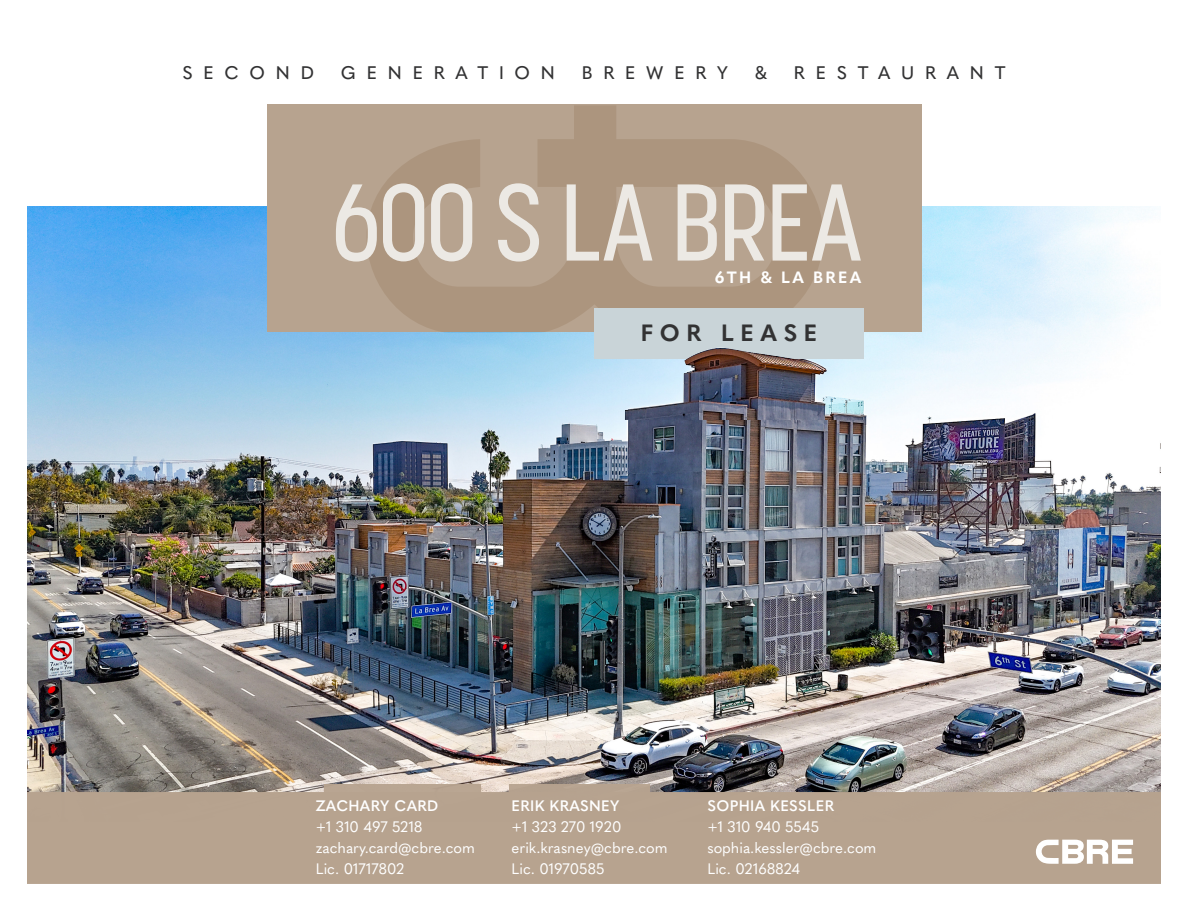
<style>
.page{position:relative;width:1188px;height:918px;background:#fff}
.page>*{position:absolute;margin:0;border:0;box-sizing:border-box;transform-origin:0 0}
.t1{font:600 536.25px "Mohave";color:#323233}
.t2{font:500 108px "Korolev Condensed";letter-spacing:-.03em;color:#ece9e4}
.t3{font:700 23.25px "Quasimoda";letter-spacing:.285em;color:#323233}
.t4{font:500 18px "Quasimoda";letter-spacing:.6em;color:#323233}
.t5{font:700 16.2px "Quasimoda";letter-spacing:.14em;color:#fff}
.t6{font:15px "Quasimoda";color:#fff}
.t7{font:600 15px "Quasimoda";letter-spacing:.025em;color:#fff}
.t8{font:15px "Quasimoda";letter-spacing:.02em;color:#fff}
</style>
<div class="page">
<img style="left:27px;top:206px;width:1134px;height:586px">
<div style="left:324px;top:784px;width:157px;height:25px;background:#b7a38f"></div>
<div style="left:509px;top:784px;width:141px;height:25px;background:#b7a38f"></div>
<div style="left:268px;top:104px;width:654px;height:228px;background:#b7a38f"></div>
<img style="left:550px;top:308px;width:337px;height:112px">
<div style="left:27px;top:792px;width:1134px;height:91px;background:#b7a38f"></div>
<p class="t4" style="left:182px;top:59px;width:133px">SECOND</p>
<p class="t4" style="left:341px;top:59px;width:216px">GENERATION</p>
<p class="t4" style="left:582px;top:59px;width:147px">BREWERY</p>
<p class="t4" style="left:755px;top:59px;width:14px">&amp;</p>
<p class="t4" style="left:794px;top:59px;width:213px">RESTAURANT</p>
<h1 class="t1" style="left:272px;top:366px;width:285px;rotate:-90deg">&amp;</h1>
<p class="t2" style="left:331px;top:159px;width:532px">600 S LA BREA</p>
<p class="t5" style="left:715px;top:265px;width:148px">6TH &amp; LA BREA</p>
<p class="t3" style="left:641px;top:315px;width:178px">FOR LEASE</p>
<p class="t7" style="left:316px;top:794px;width:124px">ZACHARY CARD</p>
<p class="t6" style="left:316px;top:815px;width:108px">+1 310 497 5218</p>
<p class="t6" style="left:316px;top:836px;width:161px">zachary.card@cbre.com</p>
<p class="t6" style="left:316px;top:857px;width:90px">Lic. 01717802</p>
<p class="t7" style="left:512px;top:794px;width:109px">ERIK KRASNEY</p>
<p class="t8" style="left:512px;top:815px;width:111px">+1 323 270 1920</p>
<p class="t6" style="left:512px;top:836px;width:158px">erik.krasney@cbre.com</p>
<p class="t6" style="left:512px;top:857px;width:94px">Lic. 01970585</p>
<p class="t7" style="left:707px;top:794px;width:128px">SOPHIA KESSLER</p>
<p class="t6" style="left:707px;top:815px;width:113px">+1 310 940 5545</p>
<p class="t6" style="left:707px;top:836px;width:171px">sophia.kessler@cbre.com</p>
<p class="t6" style="left:707px;top:857px;width:94px">Lic. 02168824</p>
</div>
